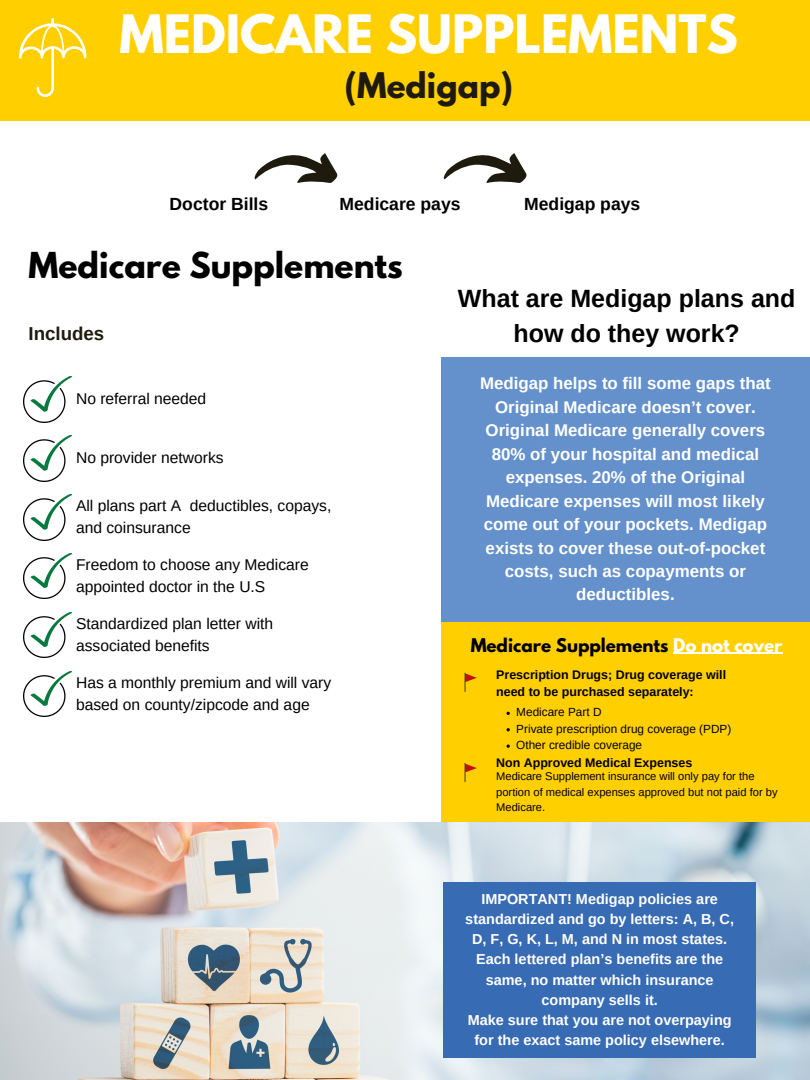
<style>
.page{position:relative;width:810px;height:1080px;background:#fff}
.page>*{position:absolute;margin:0;border:0;box-sizing:border-box;transform-origin:0 0}
.t1{font:700 46.88px "League Spartan";color:#fff}
.t2{font:700 31.69px "League Spartan";color:#000}
.t3{font:700 31.25px "League Spartan";color:#1e1b0e}
.t4{font:700 25px/34.7px "Arimo";color:#000;text-align:center}
.t5{font:700 18.69px "Arimo";color:#1e1b0e}
.t6{font:700 17.56px "Arimo";color:#000}
.t7{font:700 16.88px/23.4px "Arimo";color:#fff;text-align:center}
.t8{font:700 16.75px "League Spartan";color:#000}
.t9{font:15.62px "Arimo";color:#000}
.t10{font:700 14.44px/20.1px "Arimo";color:#fff;text-align:center}
.t11{font:700 12.44px/17.4px "Arimo";color:#000}
.t12{font:11.81px "Arimo";color:#000}
.t13{font:11.19px/15.5px "Arimo";color:#000}
.s1{color:#fff}
</style>
<div class="page">
<div style="left:0;top:0;width:810px;height:120px;background:#ffcf00"></div>
<img style="left:24px;top:495px;width:47px;height:45px">
<img style="left:24px;top:554px;width:47px;height:45px">
<img style="left:24px;top:612px;width:47px;height:46px">
<img style="left:24px;top:671px;width:47px;height:46px">
<div style="left:441px;top:357px;width:369px;height:265px;background:#6490cb"></div>
<div style="left:441px;top:622px;width:369px;height:202px;background:#ffcf00"></div>
<svg style="left:254px;top:153px;width:84px;height:30px"></svg>
<svg style="left:443px;top:153px;width:84px;height:30px"></svg>
<svg style="left:19px;top:18px;width:67px;height:79px"></svg>
<svg style="left:465px;top:673px;width:12px;height:19px"></svg>
<svg style="left:465px;top:763px;width:12px;height:19px"></svg>
<img style="left:24px;top:377px;width:47px;height:45px">
<img style="left:0;top:822px;width:810px;height:258px">
<img style="left:24px;top:436px;width:47px;height:45px">
<div style="left:443px;top:882px;width:313px;height:175px;background:#376bb3"></div>
<hr style="left:673px;top:653px;width:110px;height:1px;background:#fff">
<p class="t1" style="left:120px;top:11px;width:620px">MEDICARE SUPPLEMENTS</p>
<p class="t3" style="left:345px;top:69px;width:170px">(Medigap)</p>
<p class="t6" style="left:170px;top:194px;width:100px">Doctor Bills</p>
<p class="t6" style="left:340px;top:194px;width:123px">Medicare pays</p>
<p class="t6" style="left:524px;top:194px;width:118px">Medigap pays</p>
<p class="t2" style="left:28px;top:249px;width:376px">Medicare Supplements</p>
<p class="t5" style="left:28px;top:323px;width:77px">Includes</p>
<p class="t9" style="left:76px;top:390px;width:132px">No referral needed</p>
<p class="t9" style="left:76px;top:449px;width:149px">No provider networks</p>
<p class="t9" style="left:76px;top:497px;width:257px">All plans part A deductibles, copays,</p>
<p class="t9" style="left:76px;top:519px;width:116px">and coinsurance</p>
<p class="t9" style="left:76px;top:556px;width:234px">Freedom to choose any Medicare</p>
<p class="t9" style="left:76px;top:578px;width:191px">appointed doctor in the U.S</p>
<p class="t9" style="left:76px;top:615px;width:199px">Standardized plan letter with</p>
<p class="t9" style="left:76px;top:636px;width:135px">associated benefits</p>
<p class="t9" style="left:76px;top:674px;width:257px">Has a monthly premium and will vary</p>
<p class="t9" style="left:76px;top:695px;width:235px">based on county/zipcode and age</p>
<p class="t4" style="left:458px;top:281px;width:339px">What are Medigap plans and how do they work?</p>
<p class="t7" style="left:480px;top:372px;width:292px">Medigap helps to fill some gaps that<br>Original Medicare doesn’t cover.<br>Original Medicare generally covers<br>80% of your hospital and medical expenses. 20% of the Original<br>Medicare expenses will most likely come out of your pockets. Medigap exists to cover these out-of-pocket costs, such as copayments or deductibles.</p>
<p class="t8" style="left:471px;top:637px;width:313px">Medicare Supplements <span class="s1">Do not cover</span></p>
<p class="t11" style="left:496px;top:666px;width:231px">Prescription Drugs; Drug coverage will need to be purchased separately:</p>
<p class="t12" style="left:516px;top:706px;width:87px">Medicare Part D</p>
<p class="t12" style="left:516px;top:722px;width:217px">Private prescription drug coverage (PDP)</p>
<p class="t12" style="left:516px;top:739px;width:127px">Other credible coverage</p>
<p class="t13" style="left:496px;top:769px;width:283px">Medicare Supplement insurance will only pay for the portion of medical expenses approved but not paid for by<br>Medicare.</p>
<p class="t11" style="left:496px;top:754px;width:198px">Non Approved Medical Expenses</p>
<p class="t10" style="left:465px;top:889px;width:270px">IMPORTANT! Medigap policies are standardized and go by letters: A, B, C,<br>D, F, G, K, L, M, and N in most states.<br>Each lettered plan’s benefits are the same, no matter which insurance company sells it.</p>
<p class="t10" style="left:468px;top:1010px;width:265px">Make sure that you are not overpaying for the exact same policy elsewhere.</p>
</div>
